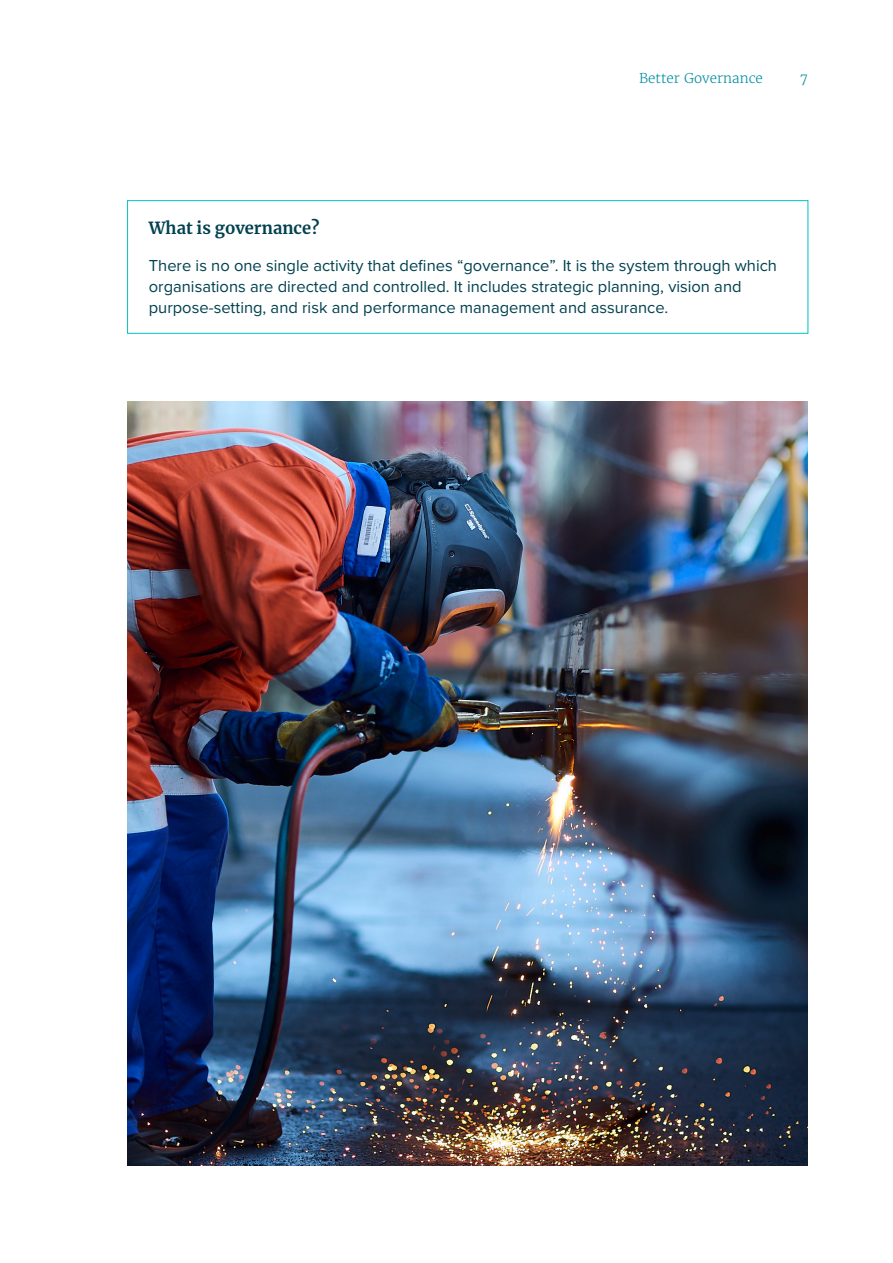
<style>
.page{position:relative;width:893px;height:1263px;background:#fff}
.page>*{position:absolute;margin:0;border:0;box-sizing:border-box;transform-origin:0 0}
.Shaded_body_option_2{font:16.5px/21px "Proxima Nova";color:#004150}
.Shaded_body_option_2-2{font:700 16.5px "Merriweather";color:#004150}
.t1{font:300 13.5px "Merriweather";color:#008ca0}
</style>
<div class="page">
<div style="left:127px;top:200px;width:681px;height:134px;border:1px solid #03bfc6"></div>
<img style="left:128px;top:401px;width:680px;height:764px">
<p class="t1" style="left:639px;top:69px;width:125px">Better Governance</p>
<p class="t1" style="left:800px;top:69px;width:9px">7</p>
<p class="Shaded_body_option_2-2" style="left:149px;top:216px;width:172px">What is governance?</p>
<p class="Shaded_body_option_2" style="left:149px;top:254px;width:630px">There is no one single activity that defines “governance”. It is the system through which organisations are directed and controlled. It includes strategic planning, vision and purpose-setting, and risk and performance management and assurance.</p>
</div>
